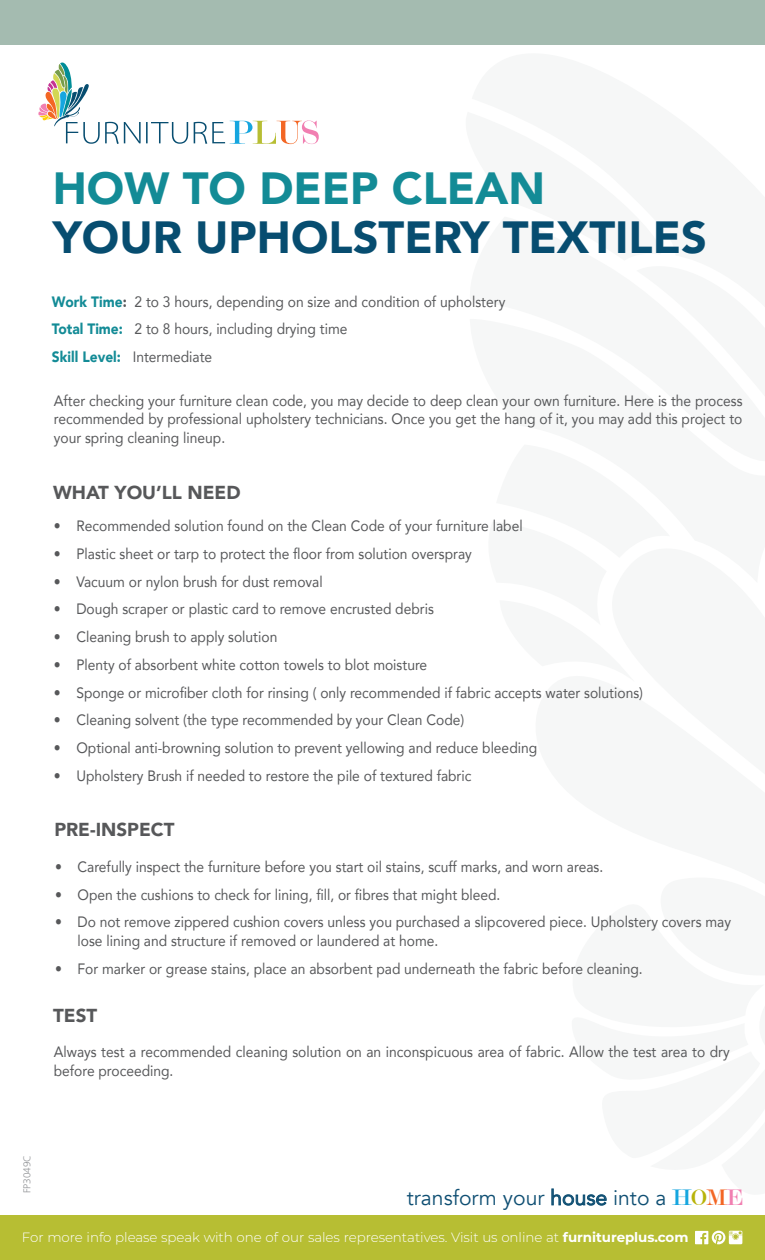
<style>
.page{position:relative;width:765px;height:1260px;background:#fff}
.page>*{position:absolute;margin:0;border:0;box-sizing:border-box;transform-origin:0 0}
.t1{font:900 45px "Avenir";color:#074d70}
.t2{font:900 45px "Avenir";color:#138b96}
.t3{font:21.12px "Avenir";color:#0f4f73}
.t4{font:900 18.75px "Avenir";color:#57585a}
.t5{font:15px/18.8px "Avenir";color:#57585a;scale:.92 1}
.t6{font:300 13.5px "Montserrat";letter-spacing:-.005em;color:#fff}
.t7{font:300 10px "Frutiger";color:#939598}
.s1{font-weight:900;color:#138b96}
.s2{font-weight:900}
.s3{font-family:"Modern";font-size:24.25px;color:#16a6df}
.s4{font-family:"Modern";font-size:24.25px;color:#b8b309}
.s5{font-family:"Modern";font-size:24.25px;color:#f36624}
.s6{font-family:"Modern";font-size:24.25px;color:#f17fb1}
.s7{font-weight:700}
</style>
<div class="page">
<div style="left:0;top:1215px;width:765px;height:45px;background:#b7be33"></div>
<div style="left:0;top:0;width:765px;height:45px;background:#a4bbb0"></div>
<svg style="left:38px;top:62px;width:281px;height:82px"></svg>
<svg style="left:695px;top:1231px;width:47px;height:13px"></svg>
<h1 class="t2" style="left:53px;top:150px;width:494px">HOW TO DEEP CLEAN</h1>
<h1 class="t1" style="left:53px;top:199px;width:656px">YOUR UPHOLSTERY TEXTILES</h1>
<p class="t5" style="left:52px;top:287px;width:494px;line-height:27.8px"><span class="s1">Work Time</span><span class="s2">:</span> 2 to 3 hours, depending on size and condition of upholstery<br><span class="s1">Total Time:</span> 2 to 8 hours, including drying time<br><span class="s1">Skill Level:</span> Intermediate</p>
<p class="t5" style="left:54px;top:391px;width:750px;text-align:justify">After checking your furniture clean code, you may decide to deep clean your own furniture. Here is the process recommended by professional upholstery technicians. Once you get the hang of it, you may add this project to your spring cleaning lineup.</p>
<p class="t4" style="left:53px;top:476px;width:189px">WHAT YOU’LL NEED</p>
<p class="t5" style="left:54px;top:516px;width:511px">• Recommended solution found on the Clean Code of your furniture label</p>
<p class="t5" style="left:54px;top:544px;width:456px">• Plastic sheet or tarp to protect the floor from solution overspray</p>
<p class="t5" style="left:54px;top:572px;width:294px">• Vacuum or nylon brush for dust removal</p>
<p class="t5" style="left:54px;top:599px;width:415px">• Dough scraper or plastic card to remove encrusted debris</p>
<p class="t5" style="left:54px;top:627px;width:244px">• Cleaning brush to apply solution</p>
<p class="t5" style="left:54px;top:655px;width:407px">• Plenty of absorbent white cotton towels to blot moisture</p>
<p class="t5" style="left:54px;top:683px;width:642px">• Sponge or microfiber cloth for rinsing ( only recommended if fabric accepts water solutions)</p>
<p class="t5" style="left:54px;top:710px;width:448px">• Cleaning solvent (the type recommended by your Clean Code)</p>
<p class="t5" style="left:54px;top:738px;width:527px">• Optional anti-browning solution to prevent yellowing and reduce bleeding</p>
<p class="t5" style="left:54px;top:766px;width:455px">• Upholstery Brush if needed to restore the pile of textured fabric</p>
<p class="t4" style="left:54px;top:814px;width:122px">PRE-INSPECT</p>
<p class="t5" style="left:55px;top:857px;width:597px">• Carefully inspect the furniture before you start oil stains, scuff marks, and worn areas.</p>
<p class="t5" style="left:55px;top:885px;width:486px">• Open the cushions to check for lining, fill, or fibres that might bleed.</p>
<p class="t5" style="left:77px;top:912px;width:712px;text-indent:-22px">• Do not remove zippered cushion covers unless you purchased a slipcovered piece. Upholstery covers may lose lining and structure if removed or laundered at home.</p>
<p class="t5" style="left:55px;top:959px;width:640px">• For marker or grease stains, place an absorbent pad underneath the fabric before cleaning.</p>
<p class="t4" style="left:53px;top:999px;width:46px">TEST</p>
<p class="t5" style="left:54px;top:1042px;width:736px">Always test a recommended cleaning solution on an inconspicuous area of fabric. Allow the test area to dry before proceeding.</p>
<p class="t7" style="left:21px;top:1193px;width:40px;rotate:-90deg">FP3049C</p>
<h2 class="t3" style="left:407px;top:1185px;width:338px">transform your house into a <span class="s3">H</span><span class="s4">O</span><span class="s5">M</span><span class="s6">E</span></h2>
<p class="t6" style="left:22px;top:1228px;width:668px">For more info please speak with one of our sales representatives. Visit us online at <span class="s7">furnitureplus.com</span></p>
</div>
